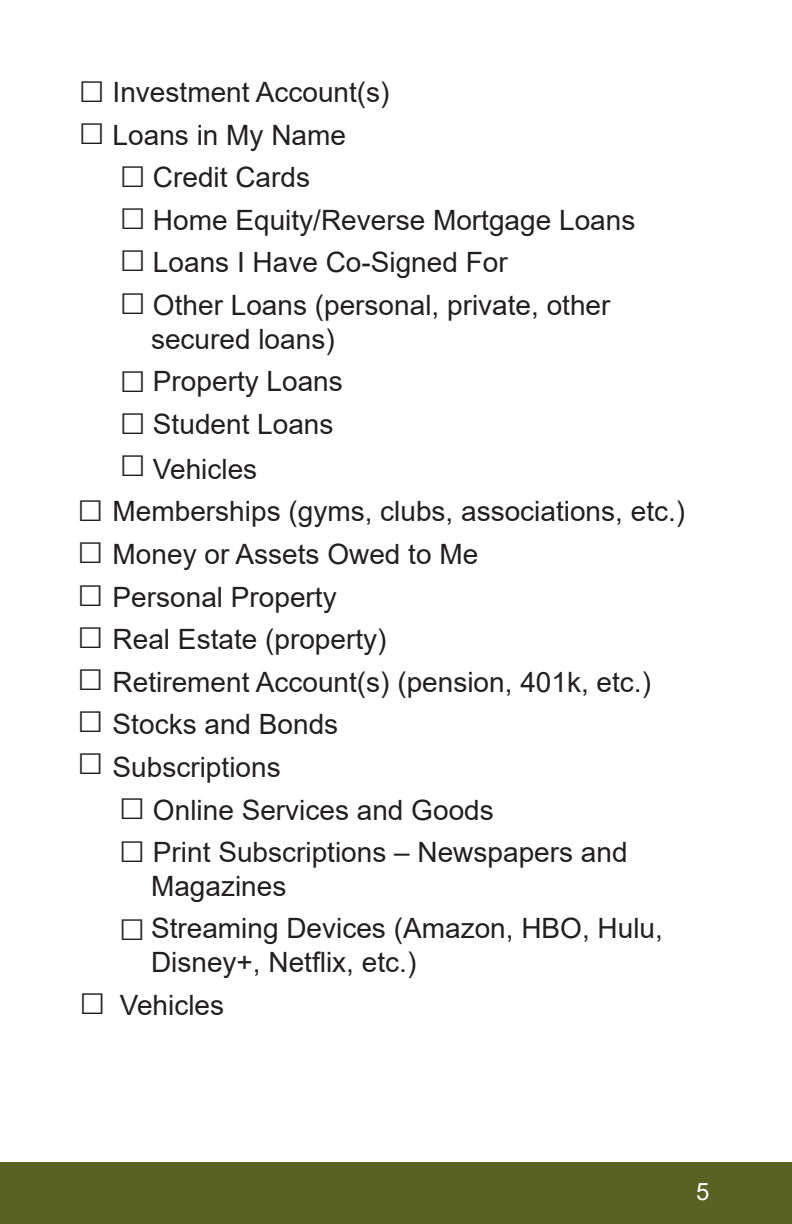
<style>
.page{position:relative;width:792px;height:1224px;background:#fff}
.page>*{position:absolute;margin:0;border:0;box-sizing:border-box;transform-origin:0 0}
.t1{font:44px "Calibri";color:#231f20}
.Checklist_copy{font:28px/33.6px "Arial";color:#231f20}
.t2{font:24px "Arial";color:#fff}
</style>
<div class="page">
<div style="left:0;top:1162px;width:792px;height:62px;background:#596123"></div>
<p class="t1" style="left:79px;top:57px;width:28px">□</p>
<p class="t1" style="left:79px;top:99px;width:28px">□</p>
<p class="t1" style="left:77px;top:476px;width:28px">□</p>
<p class="t1" style="left:77px;top:518px;width:28px">□</p>
<p class="t1" style="left:77px;top:560px;width:28px">□</p>
<p class="t1" style="left:77px;top:603px;width:28px">□</p>
<p class="t1" style="left:77px;top:645px;width:28px">□</p>
<p class="t1" style="left:77px;top:687px;width:28px">□</p>
<p class="t1" style="left:77px;top:729px;width:28px">□</p>
<p class="t1" style="left:79px;top:969px;width:28px">□</p>
<p class="Checklist_copy" style="left:113px;top:75px;width:279px">Investment Account(s)</p>
<p class="Checklist_copy" style="left:113px;top:118px;width:235px">Loans in My Name</p>
<p class="Checklist_copy" style="left:153px;top:160px;width:159px">Credit Cards</p>
<p class="Checklist_copy" style="left:153px;top:203px;width:484px">Home Equity/Reverse Mortgage Loans</p>
<p class="Checklist_copy" style="left:153px;top:246px;width:356px">Loans I Have Co-Signed For</p>
<p class="Checklist_copy" style="left:151px;top:288px;width:461px">Other Loans (personal, private, other secured loans)</p>
<p class="Checklist_copy" style="left:153px;top:364px;width:191px">Property Loans</p>
<p class="Checklist_copy" style="left:153px;top:407px;width:182px">Student Loans</p>
<p class="Checklist_copy" style="left:153px;top:452px;width:106px">Vehicles</p>
<p class="Checklist_copy" style="left:113px;top:495px;width:574px">Memberships (gyms, clubs, associations, etc.)</p>
<p class="Checklist_copy" style="left:113px;top:537px;width:367px">Money or Assets Owed to Me</p>
<p class="Checklist_copy" style="left:113px;top:580px;width:226px">Personal Property</p>
<p class="Checklist_copy" style="left:113px;top:622px;width:275px">Real Estate (property)</p>
<p class="Checklist_copy" style="left:113px;top:665px;width:540px">Retirement Account(s) (pension, 401k, etc.)</p>
<p class="Checklist_copy" style="left:113px;top:708px;width:227px">Stocks and Bonds</p>
<p class="Checklist_copy" style="left:113px;top:750px;width:170px">Subscriptions</p>
<p class="Checklist_copy" style="left:153px;top:793px;width:342px">Online Services and Goods</p>
<p class="Checklist_copy" style="left:151px;top:835px;width:478px">Print Subscriptions – Newspapers and<br>Magazines</p>
<p class="Checklist_copy" style="left:151px;top:912px;width:513px">Streaming Devices (Amazon, HBO, Hulu,<br>Disney+, Netflix, etc.)</p>
<p class="Checklist_copy" style="left:120px;top:988px;width:106px">Vehicles</p>
<p class="t1" style="left:120px;top:142px;width:28px">□</p>
<p class="t1" style="left:120px;top:184px;width:28px">□</p>
<p class="t1" style="left:120px;top:226px;width:28px">□</p>
<p class="t1" style="left:120px;top:268px;width:28px">□</p>
<p class="t1" style="left:120px;top:347px;width:28px">□</p>
<p class="t1" style="left:120px;top:389px;width:28px">□</p>
<p class="t1" style="left:120px;top:431px;width:28px">□</p>
<p class="t1" style="left:119px;top:774px;width:28px">□</p>
<p class="t1" style="left:119px;top:816px;width:28px">□</p>
<p class="t1" style="left:119px;top:895px;width:28px">□</p>
<p class="t2" style="left:696px;top:1175px;width:15px">5</p>
</div>
